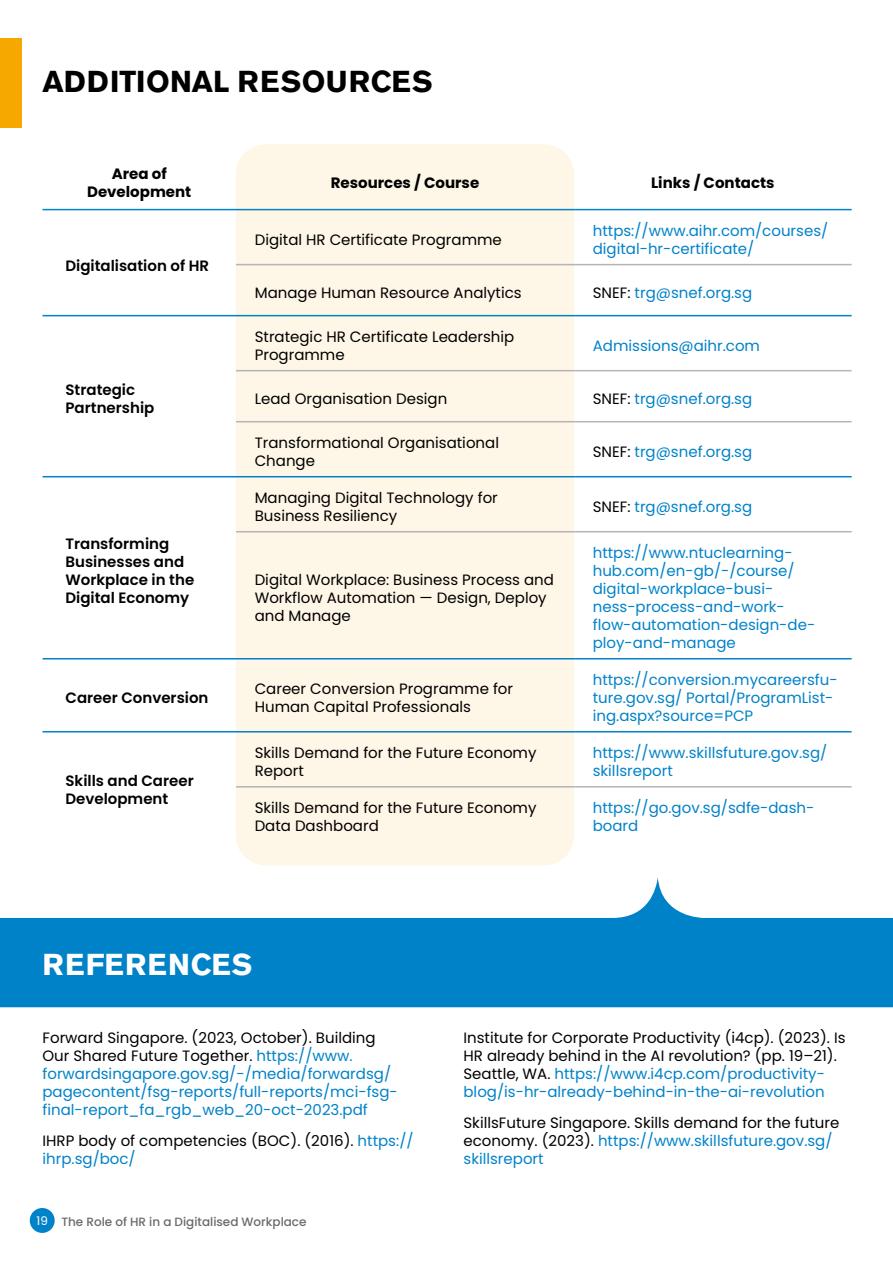
<style>
.page{position:relative;width:893px;height:1263px;background:#fff}
.page>*{position:absolute;margin:0;border:0;box-sizing:border-box;transform-origin:0 0}
.t1{font:700 30px "Akzidenz Grotesk BE";letter-spacing:.02em;color:#000}
.t2{font:700 30px "Akzidenz Grotesk BE";letter-spacing:.04em;color:#fff}
.t3{font:15px/18px "Poppins";color:#000}
.t4{font:15px/18px "Poppins";color:#0082c9}
.t5{font:600 15px/18px "Poppins";color:#000}
.t6{font:700 15px/18px "Poppins";color:#000;text-align:center}
.t7{font:500 12px "Poppins";color:#696a6d}
.s1{color:#000}
.s2{color:#0082c9}
.s3{font-weight:400;color:#fff}
</style>
<div class="page">
<div style="left:0;top:38px;width:21px;height:89px;background:#f7a800"></div>
<div style="left:30px;top:1208px;width:25px;height:25px;background:#0082c9;border-radius:50%"></div>
<svg style="left:0;top:877px;width:893px;height:130px;fill:#0082c9"></svg>
<div style="left:236px;top:144px;width:338px;height:721px;background:#fef6e6;border-radius:30px"></div>
<hr style="left:43px;top:209px;width:193px;height:1px;background:#0082c9">
<hr style="left:236px;top:209px;width:338px;height:1px;background:#0082c9">
<hr style="left:574px;top:209px;width:278px;height:1px;background:#0082c9">
<hr style="left:43px;top:731px;width:193px;height:1px;background:#0082c9">
<hr style="left:236px;top:731px;width:338px;height:1px;background:#0082c9">
<hr style="left:574px;top:731px;width:278px;height:1px;background:#0082c9">
<hr style="left:43px;top:315px;width:193px;height:1px;background:#0082c9">
<hr style="left:236px;top:315px;width:338px;height:1px;background:#0082c9">
<hr style="left:574px;top:315px;width:278px;height:1px;background:#0082c9">
<hr style="left:43px;top:476px;width:193px;height:1px;background:#0082c9">
<hr style="left:236px;top:476px;width:338px;height:1px;background:#0082c9">
<hr style="left:574px;top:476px;width:278px;height:1px;background:#0082c9">
<hr style="left:236px;top:264px;width:338px;height:1px;background:#b4b5b6">
<hr style="left:574px;top:264px;width:278px;height:1px;background:#b4b5b6">
<hr style="left:236px;top:786px;width:338px;height:1px;background:#b4b5b6">
<hr style="left:574px;top:786px;width:278px;height:1px;background:#b4b5b6">
<hr style="left:236px;top:370px;width:338px;height:1px;background:#b4b5b6">
<hr style="left:574px;top:370px;width:278px;height:1px;background:#b4b5b6">
<hr style="left:236px;top:421px;width:338px;height:1px;background:#b4b5b6">
<hr style="left:574px;top:421px;width:278px;height:1px;background:#b4b5b6">
<hr style="left:236px;top:531px;width:338px;height:1px;background:#b4b5b6">
<hr style="left:574px;top:531px;width:278px;height:1px;background:#b4b5b6">
<hr style="left:43px;top:658px;width:193px;height:1px;background:#0082c9">
<hr style="left:236px;top:658px;width:338px;height:1px;background:#0082c9">
<hr style="left:574px;top:658px;width:278px;height:1px;background:#0082c9">
<h1 class="t1" style="left:43px;top:64px;width:392px">ADDITIONAL RESOURCES</h1>
<p class="t6" style="left:87px;top:165px;width:106px">Area of<br>Development</p>
<p class="t6" style="left:331px;top:174px;width:150px">Resources / Course</p>
<p class="t6" style="left:651px;top:174px;width:125px">Links / Contacts</p>
<p class="t5" style="left:66px;top:256px;width:145px">Digitalisation of HR</p>
<p class="t5" style="left:66px;top:381px;width:90px">Strategic<br>Partnership</p>
<p class="t5" style="left:65px;top:534px;width:130px">Transforming<br>Businesses and<br>Workplace in the<br>Digital Economy</p>
<p class="t3" style="left:255px;top:231px;width:249px">Digital HR Certificate Programme</p>
<p class="t4" style="left:593px;top:222px;width:237px">https://www.aihr.com/courses/ digital-hr-certificate/</p>
<p class="t3" style="left:255px;top:284px;width:268px">Manage Human Resource Analytics</p>
<p class="t4" style="left:593px;top:284px;width:161px"><span class="s1">SNEF:</span> trg@snef.org.sg</p>
<p class="t3" style="left:255px;top:328px;width:261px">Strategic HR Certificate Leadership<br>Programme</p>
<p class="t4" style="left:593px;top:337px;width:169px">Admissions@aihr.com</p>
<p class="t3" style="left:255px;top:390px;width:194px">Lead Organisation Design</p>
<p class="t4" style="left:593px;top:390px;width:161px"><span class="s1">SNEF:</span> trg@snef.org.sg</p>
<p class="t3" style="left:255px;top:434px;width:246px">Transformational Organisational<br>Change</p>
<p class="t4" style="left:593px;top:443px;width:161px"><span class="s1">SNEF:</span> trg@snef.org.sg</p>
<p class="t3" style="left:255px;top:489px;width:245px">Managing Digital Technology for<br>Business Resiliency</p>
<p class="t4" style="left:593px;top:498px;width:161px"><span class="s1">SNEF:</span> trg@snef.org.sg</p>
<p class="t3" style="left:255px;top:571px;width:301px">Digital Workplace: Business Process and<br>Workflow Automation — Design, Deploy and Manage</p>
<p class="t4" style="left:593px;top:544px;width:224px">https://www.ntuclearning&shy;hub.com/en-gb/-/course/ digital-workplace-busi&shy;ness-process-and-work&shy;flow-automation-design-de&shy;ploy-and-manage</p>
<p class="t5" style="left:65px;top:689px;width:145px">Career Conversion</p>
<p class="t3" style="left:255px;top:680px;width:260px">Career Conversion Programme for<br>Human Capital Professionals</p>
<p class="t4" style="left:593px;top:671px;width:247px">https://conversion.mycareersfu&shy;ture.gov.sg/ Portal/ProgramList&shy;ing.aspx?source=PCP</p>
<p class="t5" style="left:65px;top:771px;width:130px">Skills and Career<br>Development</p>
<p class="t3" style="left:255px;top:744px;width:283px">Skills Demand for the Future Economy<br>Report</p>
<p class="t4" style="left:593px;top:744px;width:236px">https://www.skillsfuture.gov.sg/ skillsreport</p>
<p class="t3" style="left:255px;top:799px;width:283px">Skills Demand for the Future Economy<br>Data Dashboard</p>
<p class="t4" style="left:593px;top:799px;width:223px">https://go.gov.sg/sdfe-dash&shy;board</p>
<h1 class="t2" style="left:43px;top:947px;width:212px">REFERENCES</h1>
<p class="t4" style="left:43px;top:1029px;width:357px"><span class="s1">Forward Singapore. (2023, October). Building Our Shared Future Together.</span> https://www. forwardsingapore.gov.sg/-/media/forwardsg/ pagecontent/fsg-reports/full-reports/mci-fsg&shy;final-report_fa_rgb_web_20-oct-2023.pdf</p>
<p class="t3" style="left:43px;top:1131px;width:373px">IHRP body of competencies (BOC). (2016). <span class="s2">https:// ihrp.sg/boc/</span></p>
<p class="t7" style="left:37px;top:1214px;width:271px"><span class="s3">19</span> The Role of HR in a Digitalised Workplace</p>
<p class="t3" style="left:463px;top:1029px;width:384px">Institute for Corporate Productivity (i4cp). (2023). Is HR already behind in the AI revolution? (pp. 19–21).<br>Seattle, WA. <span class="s2">https://www.i4cp.com/productivity&shy;blog/is-hr-already-behind-in-the-ai-revolution</span></p>
<p class="t3" style="left:463px;top:1113px;width:377px">SkillsFuture Singapore. Skills demand for the future economy. (2023). <span class="s2">https://www.skillsfuture.gov.sg/ skillsreport</span></p>
</div>
